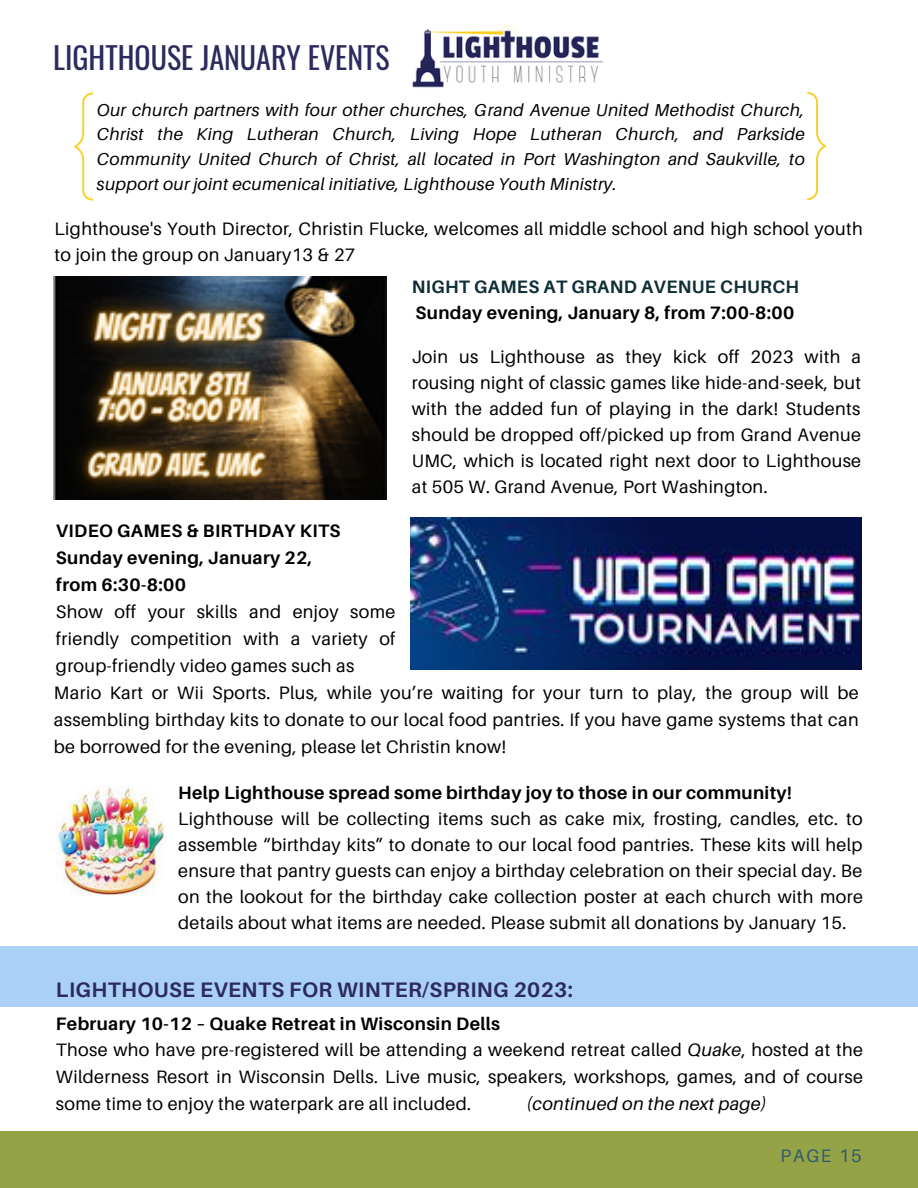
<style>
.page{position:relative;width:918px;height:1188px;background:#fff}
.page>*{position:absolute;margin:0;border:0;box-sizing:border-box;transform-origin:0 0}
.t1{font:30px "Oswald";color:#2d2b5d}
.t2{font:700 21px "Aileron";letter-spacing:.02em;color:#2d2b5d}
.t3{font:18px/26px "Aileron";letter-spacing:.02em;color:#000}
.t4{font:700 18px/27px "Aileron";letter-spacing:.02em;color:#000}
.t5{font:700 18px "Aileron";letter-spacing:.02em;color:#102e36}
.t6{font:italic 18px "Aileron";letter-spacing:.02em;color:#000}
.t7{font:18px "Aileron";letter-spacing:.1em;color:#2f5972}
.t8{font:italic 17.25px/24.8px "Aileron";letter-spacing:.02em;color:#000;text-align:justify}
.s1{font-weight:700}
.s2{font-style:italic}
</style>
<div class="page">
<div style="left:0;top:1131px;width:918px;height:57px;background:#93a345"></div>
<svg style="left:74px;top:93px;width:19px;height:108px"></svg>
<svg style="left:807px;top:92px;width:19px;height:108px"></svg>
<img style="left:412px;top:24px;width:192px;height:64px">
<img style="left:53px;top:277px;width:333px;height:222px">
<img style="left:411px;top:517px;width:451px;height:152px">
<img style="left:57px;top:787px;width:109px;height:109px">
<div style="left:0;top:946px;width:918px;height:61px;background:#aad0f8"></div>
<h1 class="t1" style="left:53px;top:34px;width:338px">LIGHTHOUSE JANUARY EVENTS</h1>
<p class="t8" style="left:97px;top:97px;width:709px">Our church partners with four other churches, Grand Avenue United Methodist Church, Christ the King Lutheran Church, Living Hope Lutheran Church, and Parkside Community United Church of Christ, all located in Port Washington and Saukville, to support our joint ecumenical initiative, Lighthouse Youth Ministry.</p>
<p class="t3" style="left:55px;top:215px;width:810px">Lighthouse's Youth Director, Christin Flucke, welcomes all middle school and high school youth to join the group on January13 &amp; 27</p>
<p class="t5" style="left:412px;top:276px;width:389px">NIGHT GAMES AT GRAND AVENUE CHURCH</p>
<p class="t4" style="left:416px;top:299px;width:380px">Sunday evening, January 8, from 7:00-8:00</p>
<p class="t3" style="left:412px;top:343px;width:451px;text-align:justify">Join us Lighthouse as they kick off 2023 with a rousing night of classic games like hide-and-seek, but with the added fun of playing in the dark! Students should be dropped off/picked up from Grand Avenue UMC, which is located right next door to Lighthouse at 505 W. Grand Avenue, Port Washington.</p>
<p class="t4" style="left:56px;top:517px;width:286px">VIDEO GAMES &amp; BIRTHDAY KITS<br>Sunday evening, January 22, from 6:30-8:00</p>
<p class="t3" style="left:54px;top:598px;width:806px;line-height:27px">Show off your skills and enjoy some<br>friendly competition with a variety of<br>group-friendly video games such as<br>Mario Kart or Wii Sports. Plus, while you’re waiting for your turn to play, the group will be assembling birthday kits to donate to our local food pantries. If you have game systems that can be borrowed for the evening, please let Christin know!</p>
<p class="t4" style="left:178px;top:779px;width:615px">Help Lighthouse spread some birthday joy to those in our community!</p>
<p class="t3" style="left:178px;top:806px;width:686px;text-align:justify">Lighthouse will be collecting items such as cake mix, frosting, candles, etc. to assemble “birthday kits” to donate to our local food pantries. These kits will help ensure that pantry guests can enjoy a birthday celebration on their special day. Be on the lookout for the birthday cake collection poster at each church with more details about what items are needed. Please submit all donations by January 15.</p>
<p class="t2" style="left:56px;top:976px;width:519px">LIGHTHOUSE EVENTS FOR WINTER/SPRING 2023:</p>
<p class="t3" style="left:56px;top:1010px;width:809px;line-height:26.7px"><span class="s1">February 10-12 – Quake Retreat in Wisconsin Dells<br></span>Those who have pre-registered will be attending a weekend retreat called <span class="s2">Quake</span>, hosted at the Wilderness Resort in Wisconsin Dells. Live music, speakers, workshops, games, and of course some time to enjoy the waterpark are all included.</p>
<p class="t6" style="left:526px;top:1092px;width:242px">(continued on the next page)</p>
<p class="t7" style="left:781px;top:1145px;width:83px">PAGE 15</p>
</div>
